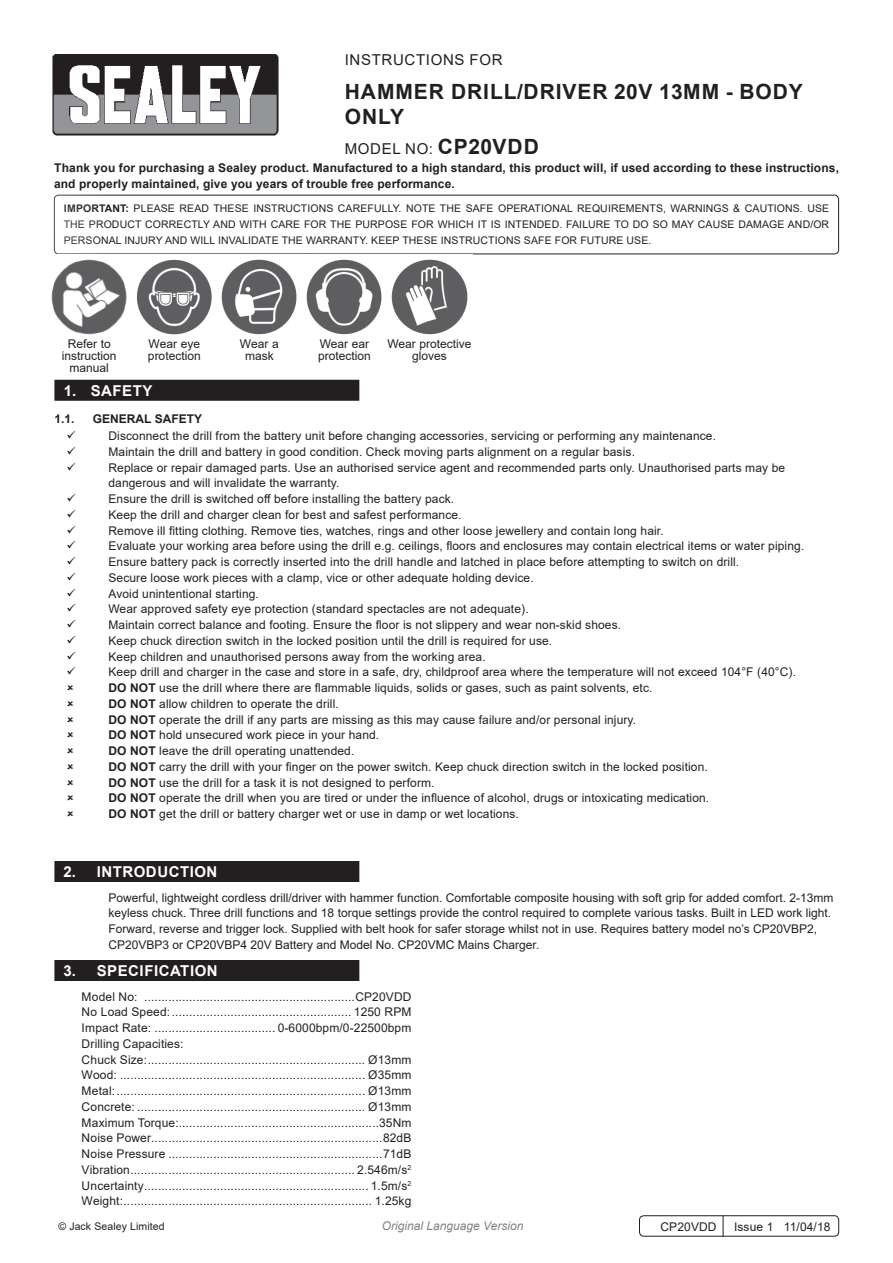
<style>
.page{position:relative;width:893px;height:1263px;background:#fff}
.page>*{position:absolute;margin:0;border:0;box-sizing:border-box;transform-origin:0 0}
.Product_Description{font:700 21px/25.2px "Arial";letter-spacing:.045em;color:#231f20}
.t1{font:700 15px "Arial";letter-spacing:.035em;color:#fff}
.Instructions_Model_N{font:15px "Arial";letter-spacing:.045em;color:#231f20}
.Product_Description-2{font:15px "Arial";letter-spacing:.045em;color:#231f20}
.Body{font:12px/15.8px "Arial";letter-spacing:.01em;color:#231f20}
.Specifications__Tabb{font:12px "Arial";letter-spacing:.01em;color:#231f20}
.Body-2{font:700 12px/15.8px "Arial";letter-spacing:.01em;color:#231f20}
.t2{font:italic 12px "Arial";color:#808285}
.Body__Footer{font:12px "Arial";letter-spacing:.01em;color:#231f20}
.Body__Justified__7pt{font:10.5px/15.8px "Arial";letter-spacing:.01em;color:#231f20;text-align:justify}
.s1{font-weight:700;font-size:21px}
.s2{font-weight:700}
.s3{font-weight:400;font-size:12px;color:#231f20}
</style>
<div class="page">
<div style="left:54px;top:195px;width:785px;height:59px;border:1px solid #231f20;border-radius:4px"></div>
<div style="left:54px;top:380px;width:305px;height:21px;background:#231f20"></div>
<div style="left:54px;top:861px;width:305px;height:21px;background:#231f20"></div>
<div style="left:54px;top:960px;width:305px;height:21px;background:#231f20"></div>
<div style="left:639px;top:1215px;width:200px;height:21px;border:1px solid #231f20;border-radius:4px"></div>
<img style="left:51px;top:259px;width:417px;height:76px">
<img style="left:52px;top:54px;width:227px;height:82px">
<svg style="left:723px;top:1215px;width:1px;height:22px"></svg>
<p class="Instructions_Model_N" style="left:345px;top:49px;width:159px">INSTRUCTIONS FOR</p>
<p class="Product_Description" style="left:345px;top:79px;width:460px">HAMMER DRILL/DRIVER 20V 13MM - BODY<br>ONLY</p>
<p class="Product_Description-2" style="left:345px;top:139px;width:196px">MODEL NO: <span class="s1">CP20VDD</span></p>
<p class="Body-2" style="left:54px;top:160px;width:786px">Thank you for purchasing a Sealey product. Manufactured to a high standard, this product will, if used according to these instructions, and properly maintained, give you years of trouble free performance.</p>
<p class="Body__Justified__7pt" style="left:64px;top:201px;width:767px"><span class="s2">IMPORTANT:</span> PLEASE READ THESE INSTRUCTIONS CAREFULLY. NOTE THE SAFE OPERATIONAL REQUIREMENTS, WARNINGS &amp; CAUTIONS. USE THE PRODUCT CORRECTLY AND WITH CARE FOR THE PURPOSE FOR WHICH IT IS INTENDED. FAILURE TO DO SO MAY CAUSE DAMAGE AND/OR PERSONAL INJURY AND WILL INVALIDATE THE WARRANTY. KEEP THESE INSTRUCTIONS SAFE FOR FUTURE USE.</p>
<p class="Body" style="left:62px;top:338px;width:56px;line-height:12px;text-align:center">Refer to instruction</p>
<p class="Body" style="left:70px;top:360px;width:41px">manual</p>
<p class="Body" style="left:148px;top:338px;width:54px;line-height:12px">Wear eye protection</p>
<p class="Body" style="left:240px;top:336px;width:40px">Wear a</p>
<p class="Body" style="left:245px;top:348px;width:30px">mask</p>
<p class="Body" style="left:318px;top:338px;width:54px;line-height:12px">Wear ear protection</p>
<p class="Body" style="left:387px;top:338px;width:86px;line-height:12px;text-align:center">Wear protective gloves</p>
<p class="t1" style="left:64px;top:380px;width:90px">1. SAFETY</p>
<p class="Body-2" style="left:54px;top:411px;width:22px">1.1.</p>
<p class="Body-2" style="left:93px;top:411px;width:111px">GENERAL SAFETY</p>
<p class="Body" style="left:108px;top:428px;width:609px">Disconnect the drill from the battery unit before changing accessories, servicing or performing any maintenance.</p>
<p class="Body" style="left:108px;top:444px;width:528px">Maintain the drill and battery in good condition. Check moving parts alignment on a regular basis.</p>
<p class="Body" style="left:108px;top:459px;width:678px">Replace or repair damaged parts. Use an authorised service agent and recommended parts only. Unauthorised parts may be dangerous and will invalidate the warranty.</p>
<p class="Body" style="left:108px;top:491px;width:347px">Ensure the drill is switched off before installing the battery pack.</p>
<p class="Body" style="left:108px;top:507px;width:355px">Keep the drill and charger clean for best and safest performance.</p>
<p class="Body" style="left:108px;top:522px;width:557px">Remove ill fitting clothing. Remove ties, watches, rings and other loose jewellery and contain long hair.</p>
<p class="Body" style="left:108px;top:538px;width:697px">Evaluate your working area before using the drill e.g. ceilings, floors and enclosures may contain electrical items or water piping.</p>
<p class="Body" style="left:108px;top:554px;width:632px">Ensure battery pack is correctly inserted into the drill handle and latched in place before attempting to switch on drill.</p>
<p class="Body" style="left:108px;top:570px;width:427px">Secure loose work pieces with a clamp, vice or other adequate holding device.</p>
<p class="Body" style="left:108px;top:585px;width:152px">Avoid unintentional starting.</p>
<p class="Body" style="left:108px;top:601px;width:422px">Wear approved safety eye protection (standard spectacles are not adequate).</p>
<p class="Body" style="left:108px;top:617px;width:514px">Maintain correct balance and footing. Ensure the floor is not slippery and wear non-skid shoes.</p>
<p class="Body" style="left:108px;top:633px;width:445px">Keep chuck direction switch in the locked position until the drill is required for use.</p>
<p class="Body" style="left:108px;top:648px;width:379px">Keep children and unauthorised persons away from the working area.</p>
<p class="Body" style="left:108px;top:664px;width:689px">Keep drill and charger in the case and store in a safe, dry, childproof area where the temperature will not exceed 104°F (40°C).</p>
<p class="Body" style="left:108px;top:680px;width:546px"><span class="s2">DO NOT</span> use the drill where there are flammable liquids, solids or gases, such as paint solvents, etc.</p>
<p class="Body" style="left:108px;top:696px;width:232px"><span class="s2">DO NOT</span> allow children to operate the drill.</p>
<p class="Body" style="left:108px;top:711px;width:529px"><span class="s2">DO NOT</span> operate the drill if any parts are missing as this may cause failure and/or personal injury.</p>
<p class="Body" style="left:108px;top:727px;width:272px"><span class="s2">DO NOT</span> hold unsecured work piece in your hand.</p>
<p class="Body" style="left:108px;top:743px;width:247px"><span class="s2">DO NOT</span> leave the drill operating unattended.</p>
<p class="Body" style="left:108px;top:759px;width:601px"><span class="s2">DO NOT</span> carry the drill with your finger on the power switch. Keep chuck direction switch in the locked position.</p>
<p class="Body" style="left:108px;top:774px;width:328px"><span class="s2">DO NOT</span> use the drill for a task it is not designed to perform.</p>
<p class="Body" style="left:108px;top:790px;width:602px"><span class="s2">DO NOT</span> operate the drill when you are tired or under the influence of alcohol, drugs or intoxicating medication.</p>
<p class="Body" style="left:108px;top:806px;width:412px"><span class="s2">DO NOT</span> get the drill or battery charger wet or use in damp or wet locations.</p>
<p class="t1" style="left:63px;top:861px;width:156px">2. <span class="s3">i</span> INTRODUCTION</p>
<p class="Body" style="left:108px;top:889px;width:726px">Powerful, lightweight cordless drill/driver with hammer function. Comfortable composite housing with soft grip for added comfort. 2-13mm keyless chuck. Three drill functions and 18 torque settings provide the control required to complete various tasks. Built in LED work light.<br>Forward, reverse and trigger lock. Supplied with belt hook for safer storage whilst not in use. Requires battery model no’s CP20VBP2, CP20VBP3 or CP20VBP4 20V Battery and Model No. CP20VMC Mains Charger.</p>
<p class="t1" style="left:63px;top:960px;width:156px">3. <span class="s3">i</span> SPECIFICATION</p>
<p class="Specifications__Tabb" style="left:82px;top:988px;width:331px">Model No: .............................................................CP20VDD</p>
<p class="Specifications__Tabb" style="left:82px;top:1004px;width:331px">No Load Speed: .................................................... 1250 RPM</p>
<p class="Specifications__Tabb" style="left:82px;top:1019px;width:331px">Impact Rate: ................................... 0-6000bpm/0-22500bpm</p>
<p class="Specifications__Tabb" style="left:82px;top:1035px;width:103px">Drilling Capacities:</p>
<p class="Specifications__Tabb" style="left:82px;top:1051px;width:331px">Chuck Size:............................................................... Ø13mm</p>
<p class="Specifications__Tabb" style="left:82px;top:1067px;width:331px">Wood: ....................................................................... Ø35mm</p>
<p class="Specifications__Tabb" style="left:82px;top:1082px;width:331px">Metal:........................................................................ Ø13mm</p>
<p class="Specifications__Tabb" style="left:82px;top:1098px;width:331px">Concrete: .................................................................. Ø13mm</p>
<p class="Specifications__Tabb" style="left:82px;top:1114px;width:331px">Maximum Torque:..........................................................35Nm</p>
<p class="Specifications__Tabb" style="left:82px;top:1130px;width:331px">Noise Power...................................................................82dB</p>
<p class="Specifications__Tabb" style="left:82px;top:1145px;width:331px">Noise Pressure ..............................................................71dB</p>
<p class="Specifications__Tabb" style="left:82px;top:1161px;width:331px">Vibration................................................................. 2.546m/s<sup>2</sup></p>
<p class="Specifications__Tabb" style="left:82px;top:1177px;width:331px">Uncertainty................................................................. 1.5m/s<sup>2</sup></p>
<p class="Specifications__Tabb" style="left:82px;top:1193px;width:331px">Weight:........................................................................ 1.25kg</p>
<p class="Body__Justified__7pt" style="left:58px;top:1219px;width:108px">© Jack Sealey Limited</p>
<p class="t2" style="left:382px;top:1218px;width:143px">Original Language Version</p>
<p class="Body__Footer" style="left:660px;top:1218px;width:58px">CP20VDD</p>
<p class="Body__Footer" style="left:734px;top:1218px;width:98px">Issue 1 11/04/18</p>
</div>
